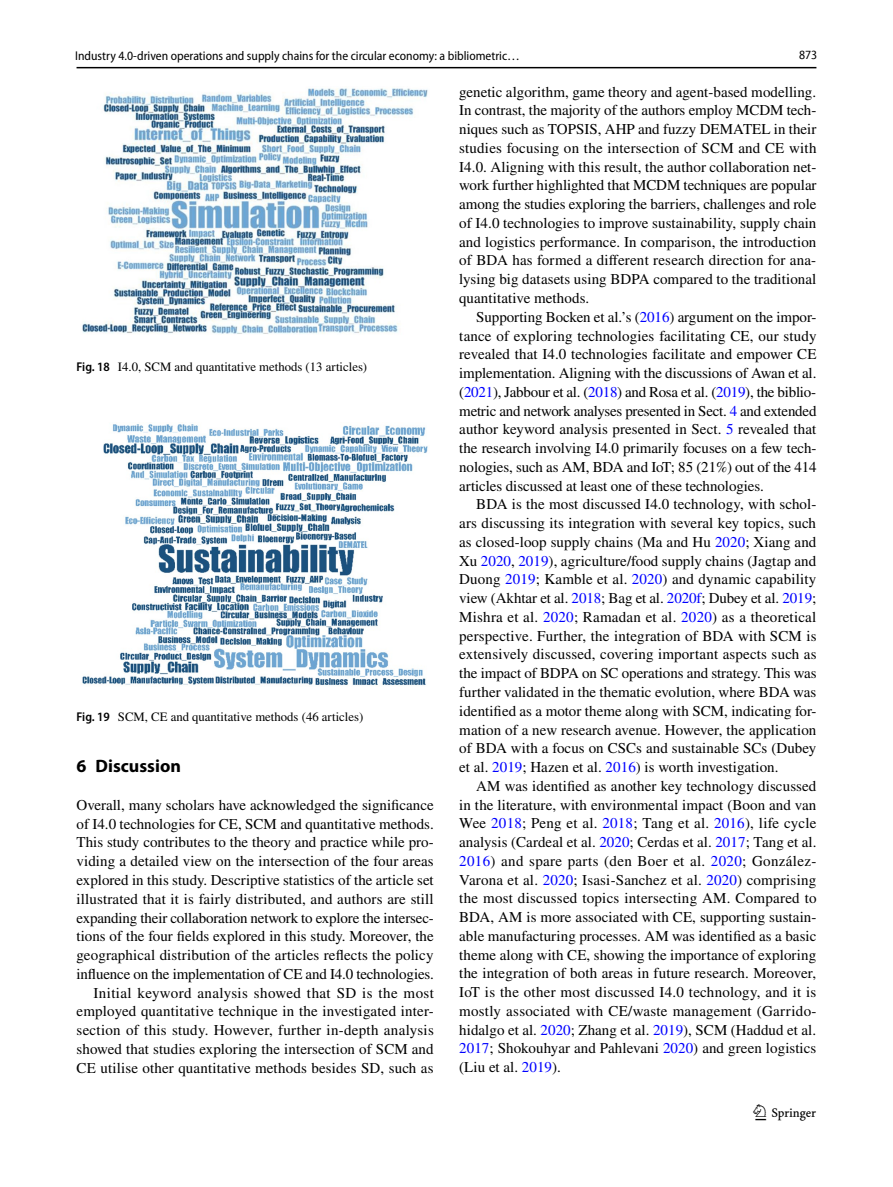
<style>
.page{position:relative;width:893px;height:1187px;background:#fff}
.page>*{position:absolute;margin:0;border:0;box-sizing:border-box;transform-origin:0 0}
.t1{font:22.5px "Springnew Regular 3";color:#000}
.t2{font:700 18px "Myriad Pro";color:#000}
.t3{font:15px/18.8px "STIX";letter-spacing:.005em;color:#000;text-align:justify}
.t4{font:12.75px "STIX";color:#000}
.t5{font:12.75px "Myriad Pro Semi Cn 3";color:#000}
.t6{font:12.75px "Myriad Pro Unic Semi Condensed 2";color:#000}
.s1{font-family:"Myriad Pro";font-weight:600;font-stretch:semi-condensed}
.s2{color:#00f}
</style>
<div class="page">
<hr style="left:77px;top:67px;width:739px;height:1px;background:#000">
<img style="left:82px;top:424px;width:346px;height:262px">
<img style="left:82px;top:88px;width:346px;height:246px">
<p class="t5" style="left:75px;top:48px;width:446px">Industry 4.0‑driven operations and supply chains for the circular economy: a bibliometric…</p>
<p class="t6" style="left:799px;top:50px;width:20px">873</p>
<p class="t4" style="left:77px;top:357px;width:292px"><span class="s1">Fig. 18</span> I4.0, SCM and quantitative methods (13 articles)</p>
<p class="t4" style="left:77px;top:708px;width:288px"><span class="s1">Fig. 19</span> SCM, CE and quantitative methods (46 articles)</p>
<p class="t2" style="left:77px;top:754px;width:106px">6 Discussion</p>
<p class="t3" style="left:77px;top:796px;width:359px;text-align:right">Overall, many scholars have acknowledged the significance of I4.0 technologies for CE, SCM and quantitative methods.<br>This study contributes to the theory and practice while pro&shy;viding a detailed view on the intersection of the four areas explored in this study. Descriptive statistics of the article set illustrated that it is fairly distributed, and authors are still expanding their collaboration network to explore the intersec&shy;tions of the four fields explored in this study. Moreover, the geographical distribution of the articles reflects the policy influence on the implementation of CE and I4.0 technologies.<br>Initial keyword analysis showed that SD is the most employed quantitative technique in the investigated inter&shy;section of this study. However, further in-depth analysis showed that studies exploring the intersection of SCM and CE utilise other quantitative methods besides SD, such as</p>
<p class="t3" style="left:459px;top:83px;width:359px">genetic algorithm, game theory and agent-based modelling.<br>In contrast, the majority of the authors employ MCDM tech&shy;niques such as TOPSIS, AHP and fuzzy DEMATEL in their studies focusing on the intersection of SCM and CE with I4.0. Aligning with this result, the author collaboration net&shy;work further highlighted that MCDM techniques are popular among the studies exploring the barriers, challenges and role of I4.0 technologies to improve sustainability, supply chain and logistics performance. In comparison, the introduction of BDA has formed a different research direction for ana&shy;lysing big datasets using BDPA compared to the traditional quantitative methods.</p>
<p class="t3" style="left:459px;top:308px;width:359px;text-indent:17px">Supporting Bocken et al.’s (<span class="s2">2016</span>) argument on the impor&shy;tance of exploring technologies facilitating CE, our study revealed that I4.0 technologies facilitate and empower CE implementation. Aligning with the discussions of Awan et al. (<span class="s2">2021</span>), Jabbour et al. (<span class="s2">2018</span>) and Rosa et al. (<span class="s2">2019</span>), the biblio&shy;metric and network analyses presented in Sect. <span class="s2">4</span> and extended author keyword analysis presented in Sect. <span class="s2">5</span> revealed that the research involving I4.0 primarily focuses on a few tech&shy;nologies, such as AM, BDA and IoT; 85 (21%) out of the 414 articles discussed at least one of these technologies.</p>
<p class="t3" style="left:459px;top:496px;width:359px;text-indent:17px">BDA is the most discussed I4.0 technology, with schol&shy;ars discussing its integration with several key topics, such as closed-loop supply chains (Ma and Hu <span class="s2">2020</span>; Xiang and Xu <span class="s2">2020</span>, <span class="s2">2019</span>), agriculture/food supply chains (Jagtap and Duong <span class="s2">2019</span>; Kamble et al. <span class="s2">2020</span>) and dynamic capability view (Akhtar et al. <span class="s2">2018</span>; Bag et al. <span class="s2">2020f</span>; Dubey et al. <span class="s2">2019</span>; Mishra et al. <span class="s2">2020</span>; Ramadan et al. <span class="s2">2020</span>) as a theoretical perspective. Further, the integration of BDA with SCM is extensively discussed, covering important aspects such as the impact of BDPA on SC operations and strategy. This was further validated in the thematic evolution, where BDA was identified as a motor theme along with SCM, indicating for&shy;mation of a new research avenue. However, the application of BDA with a focus on CSCs and sustainable SCs (Dubey et al. <span class="s2">2019</span>; Hazen et al. <span class="s2">2016</span>) is worth investigation.</p>
<p class="t3" style="left:459px;top:777px;width:359px;text-indent:17px">AM was identified as another key technology discussed in the literature, with environmental impact (Boon and van Wee <span class="s2">2018</span>; Peng et al. <span class="s2">2018</span>; Tang et al. <span class="s2">2016</span>), life cycle analysis (Cardeal et al. <span class="s2">2020</span>; Cerdas et al. <span class="s2">2017</span>; Tang et al.<br><span class="s2">2016</span>) and spare parts (den Boer et al. <span class="s2">2020</span>; González-Varona et al. <span class="s2">2020</span>; Isasi-Sanchez et al. <span class="s2">2020</span>) comprising the most discussed topics intersecting AM. Compared to BDA, AM is more associated with CE, supporting sustain&shy;able manufacturing processes. AM was identified as a basic theme along with CE, showing the importance of exploring the integration of both areas in future research. Moreover, IoT is the other most discussed I4.0 technology, and it is mostly associated with CE/waste management (Garrido&shy;hidalgo et al. <span class="s2">2020</span>; Zhang et al. <span class="s2">2019</span>), SCM (Haddud et al.<br><span class="s2">2017</span>; Shokouhyar and Pahlevani <span class="s2">2020</span>) and green logistics (Liu et al. <span class="s2">2019</span>).</p>
<h1 class="t1" style="left:755px;top:1104px;width:62px">1 3</h1>
</div>
